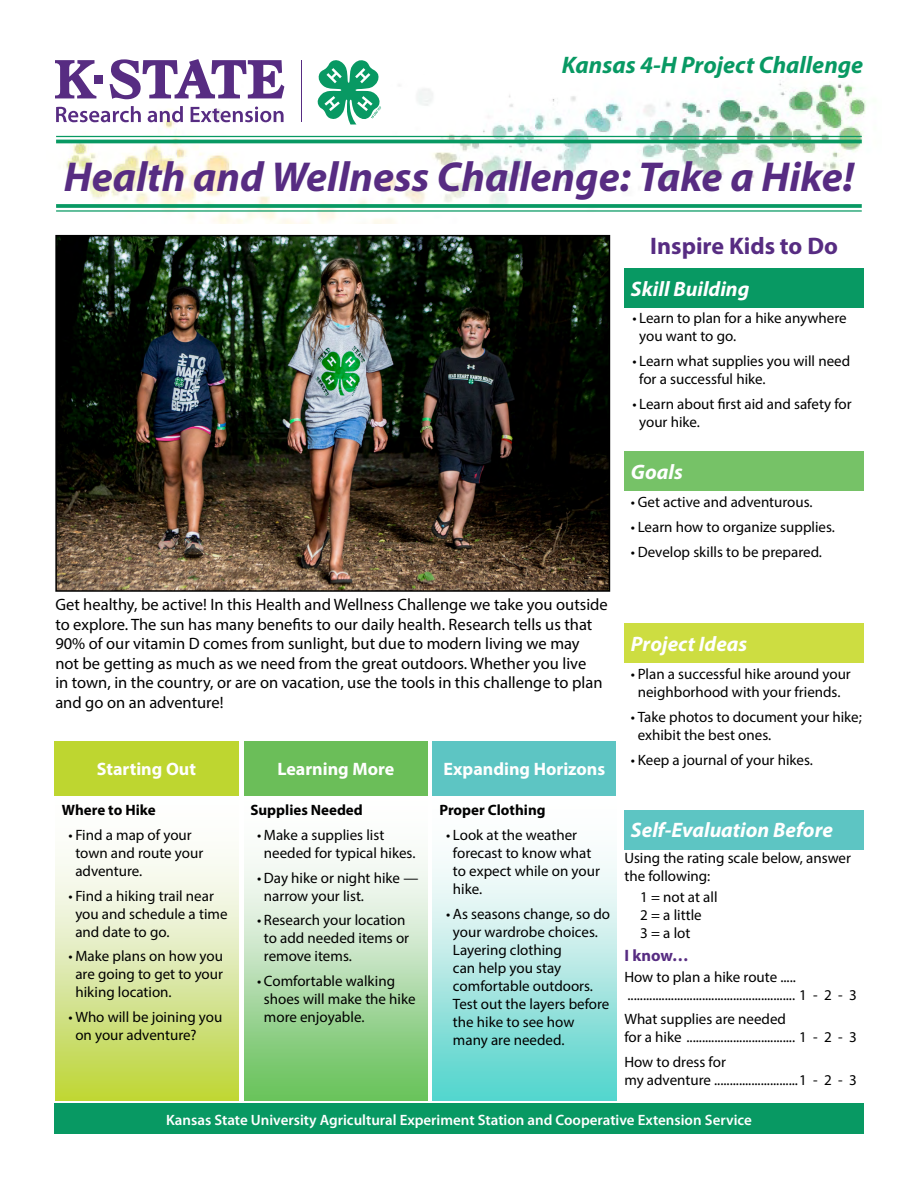
<style>
.page{position:relative;width:918px;height:1188px;background:#fff}
.page>*{position:absolute;margin:0;border:0;box-sizing:border-box;transform-origin:0 0}
.t1{font:italic 700 42px "Myriad Pro";color:#572c82}
.t2{font:italic 700 24px "Myriad Pro";color:#089963}
.t3{font:700 24px "Myriad Pro";color:#572c82}
.t4{font:italic 700 21px "Myriad Pro";color:#fff}
.t5{font:700 18px "Myriad Pro";color:#fff}
.t6{font:16.5px/19.5px "Myriad Pro";color:#000}
.t7{font:700 16.5px "Myriad Pro";color:#572c82}
.t8{font:15px/18px "Myriad Pro";color:#000}
.t9{font:600 15px "Myriad Pro";color:#fff}
.t10{font:700 15px "Myriad Pro";color:#000}
</style>
<div class="page">
<img style="left:55px;top:83px;width:812px;height:141px">
<div style="left:95px;top:75px;width:8px;height:8px;background:#572c82"></div>
<svg style="left:55px;top:60px;width:41px;height:38px"></svg>
<svg style="left:110px;top:59px;width:174px;height:40px"></svg>
<svg style="left:56px;top:106px;width:85px;height:16px"></svg>
<svg style="left:148px;top:106px;width:35px;height:16px"></svg>
<svg style="left:191px;top:107px;width:93px;height:15px"></svg>
<hr style="left:301px;top:60px;width:1px;height:62px;background:#572c82">
<svg style="left:317px;top:60px;width:64px;height:65px"></svg>
<hr style="left:56px;top:136px;width:806px;height:1px;background:#089963">
<hr style="left:56px;top:140px;width:806px;height:3px;background:#089963">
<svg style="left:56px;top:204px;width:806px;height:4px;background:#169e6c"></svg>
<hr style="left:56px;top:210px;width:806px;height:2px;background:#089963">
<div style="left:54px;top:1104px;width:810px;height:30px;background:#089963"></div>
<img style="left:58px;top:238px;width:549px;height:351px">
<div style="left:55px;top:235px;width:555px;height:357px;border:2px solid #000"></div>
<div style="left:624px;top:268px;width:240px;height:40px;background:#089963"></div>
<div style="left:624px;top:452px;width:240px;height:39px;background:#76c267"></div>
<div style="left:624px;top:623px;width:240px;height:40px;background:#cddd41"></div>
<svg style="left:55px;top:853px;width:184px;height:247px;background:#dce8a2"></svg>
<div style="left:244px;top:796px;width:184px;height:304px;background:linear-gradient(to bottom,#fff,#70c264)"></div>
<div style="left:433px;top:796px;width:183px;height:304px;background:linear-gradient(to bottom,#fff,#5ed5cd)"></div>
<div style="left:54px;top:741px;width:185px;height:55px;background:#bed630"></div>
<div style="left:244px;top:741px;width:184px;height:55px;background:#6bbe59"></div>
<div style="left:433px;top:741px;width:183px;height:55px;background:#5dc5c3"></div>
<div style="left:624px;top:810px;width:240px;height:39px;background:#5dc5c3"></div>
<h2 class="t2" style="left:562px;top:50px;width:303px">Kansas 4-H Project Challenge</h2>
<h1 class="t1" style="left:64px;top:149px;width:792px">Health and Wellness Challenge: Take a Hike!</h1>
<h2 class="t3" style="left:650px;top:230px;width:189px">Inspire Kids to Do</h2>
<h3 class="t4" style="left:631px;top:275px;width:120px">Skill Building</h3>
<p class="t8" style="left:639px;top:309px;width:209px;text-indent:-7px">• Learn to plan for a hike anywhere you want to go.</p>
<p class="t8" style="left:639px;top:352px;width:212px;text-indent:-7px">• Learn what supplies you will need for a successful hike.</p>
<p class="t8" style="left:639px;top:395px;width:214px;text-indent:-7px">• Learn about first aid and safety for your hike.</p>
<h3 class="t4" style="left:631px;top:458px;width:53px">Goals</h3>
<p class="t8" style="left:631px;top:493px;width:183px">• Get active and adventurous.</p>
<p class="t8" style="left:631px;top:518px;width:205px">• Learn how to organize supplies.</p>
<p class="t8" style="left:631px;top:543px;width:193px">• Develop skills to be prepared.</p>
<p class="t6" style="left:55px;top:594px;width:554px">Get healthy, be active! In this Health and Wellness Challenge we take you outside to explore. The sun has many benefits to our daily health. Research tells us that 90% of our vitamin D comes from sunlight, but due to modern living we may<br>not be getting as much as we need from the great outdoors. Whether you live<br>in town, in the country, or are on vacation, use the tools in this challenge to plan and go on an adventure!</p>
<p class="t5" style="left:97px;top:758px;width:101px">Starting Out</p>
<p class="t5" style="left:277px;top:758px;width:118px">Learning More</p>
<p class="t5" style="left:444px;top:758px;width:163px">Expanding Horizons</p>
<p class="t10" style="left:62px;top:800px;width:95px">Where to Hike</p>
<p class="t8" style="left:75px;top:826px;width:129px;text-indent:-7px">• Find a map of your town and route your adventure.</p>
<p class="t8" style="left:75px;top:886px;width:154px;text-indent:-7px">• Find a hiking trail near you and schedule a time and date to go.</p>
<p class="t8" style="left:75px;top:947px;width:149px;text-align:justify;text-indent:-7px">• Make plans on how you are going to get to your hiking location.</p>
<p class="t8" style="left:75px;top:1008px;width:148px;text-indent:-7px">• Who will be joining you on your adventure?</p>
<p class="t10" style="left:250px;top:800px;width:114px">Supplies Needed</p>
<p class="t8" style="left:264px;top:826px;width:153px;text-indent:-7px">• Make a supplies list needed for typical hikes.</p>
<p class="t8" style="left:264px;top:868px;width:156px;text-indent:-7px">• Day hike or night hike — narrow your list.</p>
<p class="t8" style="left:264px;top:911px;width:147px;text-indent:-7px">• Research your location to add needed items or remove items.</p>
<p class="t8" style="left:264px;top:972px;width:153px;text-indent:-7px">• Comfortable walking shoes will make the hike more enjoyable.</p>
<p class="t10" style="left:439px;top:800px;width:108px">Proper Clothing</p>
<p class="t8" style="left:453px;top:826px;width:148px;text-indent:-7px">• Look at the weather forecast to know what to expect while on your hike.</p>
<p class="t8" style="left:453px;top:904px;width:159px;text-indent:-7px">• As seasons change, so do your wardrobe choices.<br>Layering clothing<br>can help you stay comfortable outdoors.<br>Test out the layers before the hike to see how many are needed.</p>
<h3 class="t4" style="left:631px;top:630px;width:118px">Project Ideas</h3>
<p class="t8" style="left:631px;top:665px;width:221px;text-align:center">• Plan a successful hike around your neighborhood with your friends.</p>
<p class="t8" style="left:638px;top:708px;width:226px;text-indent:-7px">• Take photos to document your hike; exhibit the best ones.</p>
<p class="t8" style="left:631px;top:750px;width:183px">• Keep a journal of your hikes.</p>
<h3 class="t4" style="left:631px;top:817px;width:203px">Self-Evaluation Before</h3>
<p class="t8" style="left:624px;top:849px;width:228px">Using the rating scale below, answer the following:</p>
<p class="t8" style="left:640px;top:888px;width:79px">1 = not at all<br>2 = a little<br>3 = a lot</p>
<p class="t7" style="left:624px;top:944px;width:66px">I know…</p>
<p class="t8" style="left:624px;top:967px;width:234px">How to plan a hike route ..... ...................................................... 1 - 2 - 3</p>
<p class="t8" style="left:624px;top:1010px;width:234px">What supplies are needed<br>for a hike ................................... 1 - 2 - 3</p>
<p class="t8" style="left:624px;top:1053px;width:234px">How to dress for<br>my adventure ...........................1 - 2 - 3</p>
<p class="t9" style="left:166px;top:1110px;width:587px">Kansas State University Agricultural Experiment Station and Cooperative Extension Service</p>
</div>
